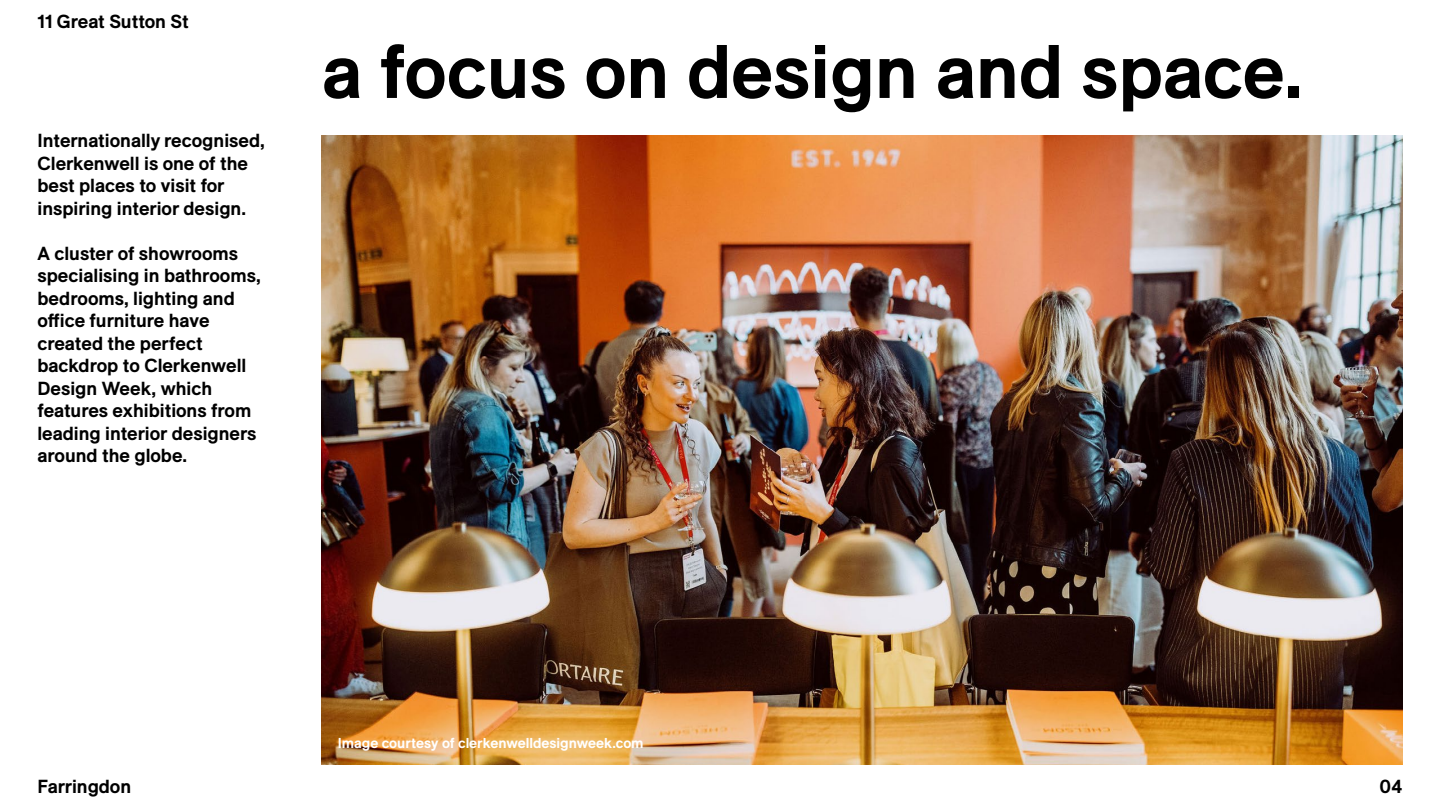
<style>
.page{position:relative;width:1440px;height:810px;background:#fff}
.page>*{position:absolute;margin:0;border:0;box-sizing:border-box;transform-origin:0 0}
.t1{font:700 75px "ES Allianz";color:#000}
.t2{font:700 18.75px/22.5px "ES Allianz";color:#000}
.t3{font:700 14.25px "ES Allianz";color:#fff}
</style>
<div class="page">
<img style="left:322px;top:135px;width:1080px;height:630px">
<p class="t2" style="left:38px;top:10px;width:153px">11 Great Sutton St</p>
<p class="t2" style="left:38px;top:129px;width:229px">Internationally recognised,<br>Clerkenwell is one of the best places to visit for inspiring interior design.</p>
<p class="t2" style="left:38px;top:242px;width:225px">A cluster of showrooms specialising in bathrooms, bedrooms, lighting and office furniture have created the perfect backdrop to Clerkenwell<br>Design Week, which features exhibitions from leading interior designers around the globe.</p>
<h1 class="t1" style="left:322px;top:14px;width:983px">a focus on design and space.</h1>
<p class="t2" style="left:38px;top:775px;width:95px">Farringdon</p>
<p class="t3" style="left:338px;top:732px;width:307px">Image courtesy of clerkenwelldesignweek.com</p>
<p class="t2" style="left:1380px;top:775px;width:24px">04</p>
</div>
